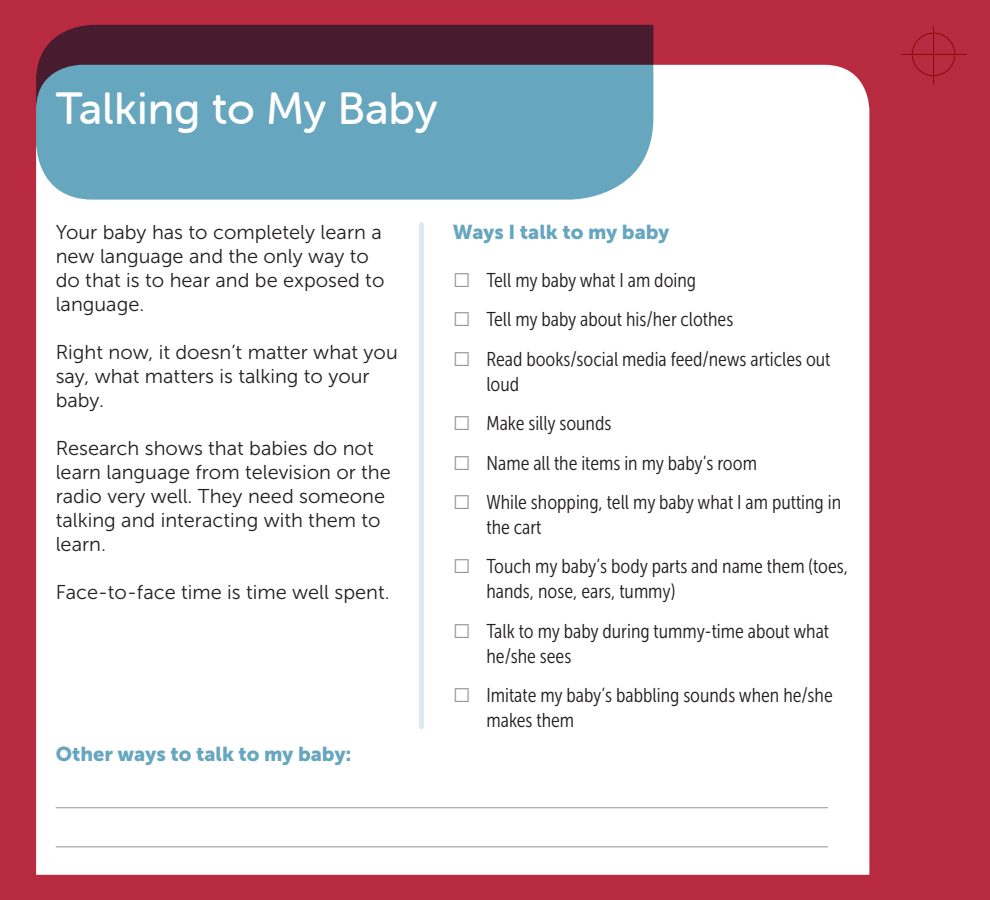
<style>
.page{position:relative;width:990px;height:900px;background:#b72a3f}
.page>*{position:absolute;margin:0;border:0;box-sizing:border-box;transform-origin:0 0}
.heading2{font:45px "Museo Sans Rounded 500";color:#fff}
.t1{font:20px/25px "Museo Sans Cond 300";color:#231f20}
.body{font:20px/24px "Museo Sans 300";color:#231f20}
.t2{font:20px "Museo Sans 900";color:#66a6bf}
.s1{font-family:"Arial";font-size:30px;color:#939598}
</style>
<div class="page">
<div style="left:36px;top:65px;width:833px;height:810px;background:#fff"></div>
<svg style="left:36px;top:25px;width:617px;height:175px;background:#63879f"></svg>
<div style="left:419px;top:224px;width:5px;height:503px;background:#dceaf0"></div>
<hr style="left:56px;top:807px;width:772px;height:1px;background:#939598">
<hr style="left:56px;top:846px;width:772px;height:1px;background:#939598">
<p class="heading2" style="left:56px;top:84px;width:384px">Talking to My Baby</p>
<p class="body" style="left:56px;top:221px;width:330px">Your baby has to completely learn a new language and the only way to do that is to hear and be exposed to language.</p>
<p class="body" style="left:56px;top:341px;width:344px">Right now, it doesn’t matter what you say, what matters is talking to your baby.</p>
<p class="body" style="left:56px;top:437px;width:337px">Research shows that babies do not learn language from television or the radio very well. They need someone talking and interacting with them to learn.</p>
<p class="body" style="left:56px;top:581px;width:336px">Face-to-face time is time well spent.</p>
<p class="t2" style="left:56px;top:743px;width:297px">Other ways to talk to my baby:</p>
<p class="t2" style="left:453px;top:221px;width:218px">Ways I talk to my baby</p>
<p class="t1" style="left:453px;top:268px;width:245px"><span class="s1">□</span> Tell my baby what I am doing</p>
<p class="t1" style="left:453px;top:307px;width:282px"><span class="s1">□</span> Tell my baby about his/her clothes</p>
<p class="t1" style="left:487px;top:347px;width:345px;text-indent:-34px"><span class="s1">□</span> Read books/social media feed/news articles out loud</p>
<p class="t1" style="left:453px;top:411px;width:160px"><span class="s1">□</span> Make silly sounds</p>
<p class="t1" style="left:453px;top:450px;width:306px"><span class="s1">□</span> Name all the items in my baby’s room</p>
<p class="t1" style="left:487px;top:490px;width:356px;text-indent:-34px"><span class="s1">□</span> While shopping, tell my baby what I am putting in the cart</p>
<p class="t1" style="left:487px;top:554px;width:363px;text-indent:-34px"><span class="s1">□</span> Touch my baby’s body parts and name them (toes, hands, nose, ears, tummy)</p>
<p class="t1" style="left:487px;top:619px;width:344px;text-indent:-34px"><span class="s1">□</span> Talk to my baby during tummy-time about what he/she sees</p>
<p class="t1" style="left:487px;top:683px;width:348px;text-indent:-34px"><span class="s1">□</span> Imitate my baby’s babbling sounds when he/she makes them</p>
</div>
